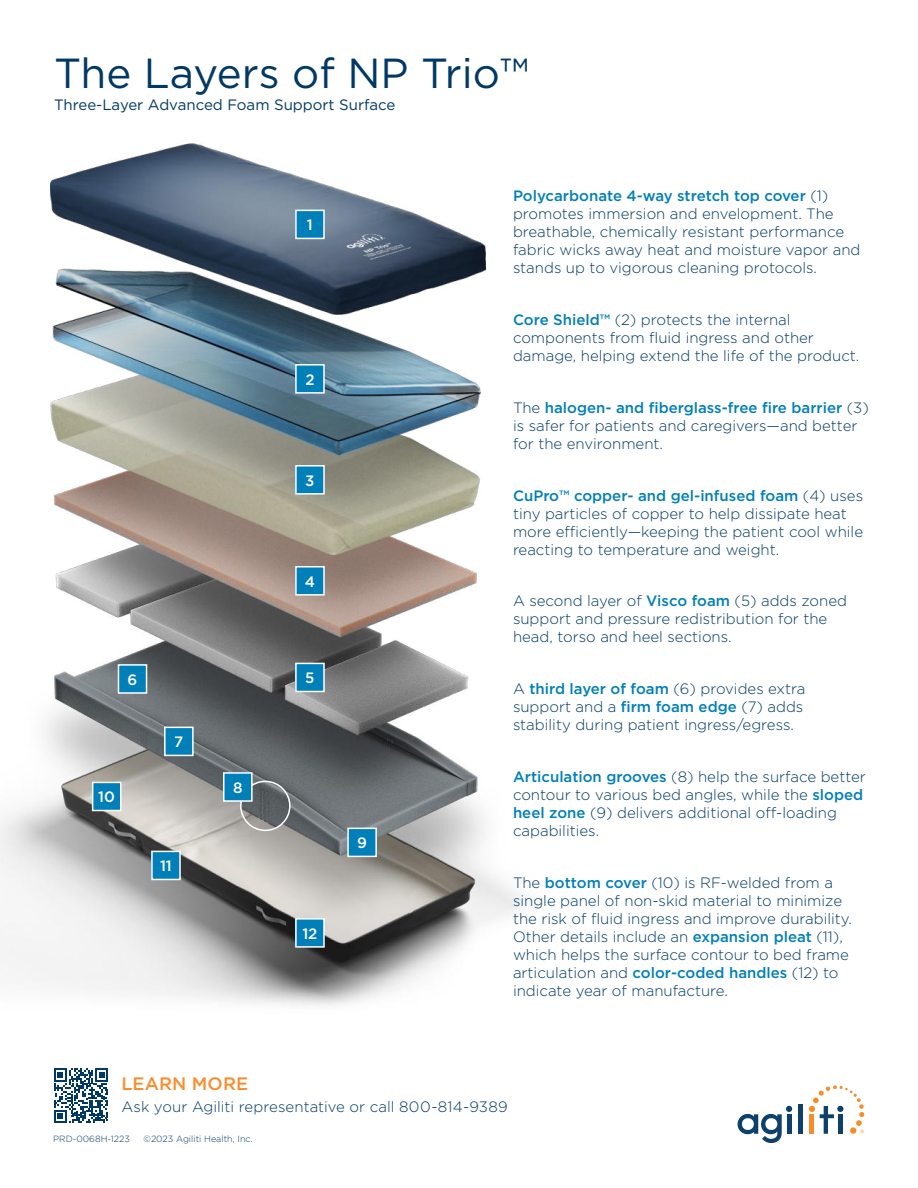
<style>
.page{position:relative;width:918px;height:1188px;background:#fff}
.page>*{position:absolute;margin:0;border:0;box-sizing:border-box;transform-origin:0 0}
.t1{font:42px "Gotham";color:#003966}
.t2{font:500 18px "Gotham";letter-spacing:.005em;color:#f98e2f}
.t3{font:300 15px/18px "Gotham";color:#003966}
.t4{font:15px "Gotham";color:#003966}
.t5{font:500 15px "Gotham";color:#fff}
.t6{font:300 9px "Gotham";color:#003966}
.s1{font-weight:500;color:#007fb9}
</style>
<div class="page">
<img style="left:0;top:143px;width:524px;height:863px">
<img style="left:241px;top:781px;width:49px;height:49px;border-radius:24px">
<div style="left:240px;top:781px;width:51px;height:50px;border:2px solid #fff;border-radius:50%"></div>
<div style="left:296px;top:210px;width:28px;height:28px;background:#007fb9"></div>
<div style="left:295px;top:210px;width:30px;height:29px;border:2px solid #fff"></div>
<div style="left:296px;top:365px;width:28px;height:28px;background:#007fb9"></div>
<div style="left:295px;top:364px;width:30px;height:30px;border:2px solid #fff"></div>
<div style="left:296px;top:466px;width:28px;height:28px;background:#007fb9"></div>
<div style="left:295px;top:465px;width:30px;height:30px;border:2px solid #fff"></div>
<div style="left:296px;top:567px;width:28px;height:28px;background:#007fb9"></div>
<div style="left:295px;top:566px;width:30px;height:30px;border:2px solid #fff"></div>
<div style="left:296px;top:663px;width:28px;height:29px;background:#007fb9"></div>
<div style="left:295px;top:663px;width:30px;height:29px;border:2px solid #fff"></div>
<div style="left:118px;top:665px;width:29px;height:28px;background:#007fb9"></div>
<div style="left:118px;top:664px;width:29px;height:30px;border:2px solid #fff"></div>
<div style="left:165px;top:727px;width:28px;height:28px;background:#007fb9"></div>
<div style="left:164px;top:727px;width:30px;height:29px;border:2px solid #fff"></div>
<div style="left:224px;top:773px;width:28px;height:28px;background:#007fb9"></div>
<div style="left:223px;top:772px;width:30px;height:30px;border:2px solid #fff"></div>
<div style="left:348px;top:828px;width:28px;height:28px;background:#007fb9"></div>
<div style="left:347px;top:828px;width:30px;height:29px;border:2px solid #fff"></div>
<div style="left:798px;top:1104px;width:5px;height:30px;background:#0d416b"></div>
<svg style="left:738px;top:1106px;width:54px;height:37px"></svg>
<svg style="left:809px;top:1085px;width:55px;height:49px"></svg>
<svg style="left:54px;top:1069px;width:54px;height:54px"></svg>
<div style="left:93px;top:782px;width:28px;height:29px;background:#007fb9"></div>
<div style="left:92px;top:782px;width:30px;height:29px;border:2px solid #fff"></div>
<div style="left:152px;top:851px;width:28px;height:28px;background:#007fb9"></div>
<div style="left:151px;top:851px;width:30px;height:29px;border:2px solid #fff"></div>
<div style="left:296px;top:919px;width:28px;height:28px;background:#007fb9"></div>
<div style="left:295px;top:918px;width:30px;height:30px;border:2px solid #fff"></div>
<h1 class="t1" style="left:54px;top:46px;width:476px">The Layers of NP Trio™</h1>
<p class="t4" style="left:54px;top:95px;width:343px">Three-Layer Advanced Foam Support Surface</p>
<p class="t5" style="left:307px;top:215px;width:7px">1</p>
<p class="t5" style="left:305px;top:370px;width:11px">2</p>
<p class="t5" style="left:305px;top:471px;width:11px">3</p>
<p class="t5" style="left:305px;top:572px;width:12px">4</p>
<p class="t5" style="left:128px;top:670px;width:11px">6</p>
<p class="t5" style="left:305px;top:668px;width:11px">5</p>
<p class="t5" style="left:98px;top:787px;width:18px">10</p>
<p class="t5" style="left:174px;top:732px;width:11px">7</p>
<p class="t5" style="left:233px;top:778px;width:11px">8</p>
<p class="t5" style="left:160px;top:856px;width:13px">11</p>
<p class="t5" style="left:302px;top:924px;width:17px">12</p>
<p class="t5" style="left:357px;top:833px;width:11px">9</p>
<p class="t3" style="left:513px;top:187px;width:349px"><span class="s1">Polycarbonate 4-way stretch top cover</span> (1) promotes immersion and envelopment. The breathable, chemically resistant performance fabric wicks away heat and moisture vapor and stands up to vigorous cleaning protocols.</p>
<p class="t3" style="left:513px;top:310px;width:348px"><span class="s1">Core Shield™</span> (2) protects the internal components from fluid ingress and other damage, helping extend the life of the product.</p>
<p class="t3" style="left:513px;top:398px;width:357px">The <span class="s1">halogen- and fiberglass-free fire barrier</span> (3) is safer for patients and caregivers—and better for the environment.</p>
<p class="t3" style="left:513px;top:486px;width:352px"><span class="s1">CuPro™ copper- and gel-infused foam</span> (4) uses tiny particles of copper to help dissipate heat more efficiently—keeping the patient cool while reacting to temperature and weight.</p>
<p class="t3" style="left:513px;top:592px;width:336px">A second layer of <span class="s1">Visco foam</span> (5) adds zoned support and pressure redistribution for the head, torso and heel sections.</p>
<p class="t3" style="left:513px;top:679px;width:294px">A <span class="s1">third layer of foam</span> (6) provides extra support and a <span class="s1">firm foam edge</span> (7) adds stability during patient ingress/egress.</p>
<p class="t3" style="left:513px;top:767px;width:354px"><span class="s1">Articulation grooves</span> (8) help the surface better contour to various bed angles, while the <span class="s1">sloped heel zone</span> (9) delivers additional off-loading capabilities.</p>
<p class="t3" style="left:513px;top:873px;width:340px">The <span class="s1">bottom cover</span> (10) is RF-welded from a single panel of non-skid material to minimize the risk of fluid ingress and improve durability.<br>Other details include an <span class="s1">expansion pleat</span> (11), which helps the surface contour to bed frame articulation and <span class="s1">color-coded handles</span> (12) to indicate year of manufacture.</p>
<p class="t2" style="left:122px;top:1071px;width:128px">LEARN MORE</p>
<p class="t3" style="left:122px;top:1097px;width:388px">Ask your Agiliti representative or call 800-814-9389</p>
<p class="t6" style="left:53px;top:1133px;width:78px">PRD-0068H-1223</p>
<p class="t6" style="left:144px;top:1133px;width:111px">©2023 Agiliti Health, Inc.</p>
</div>
